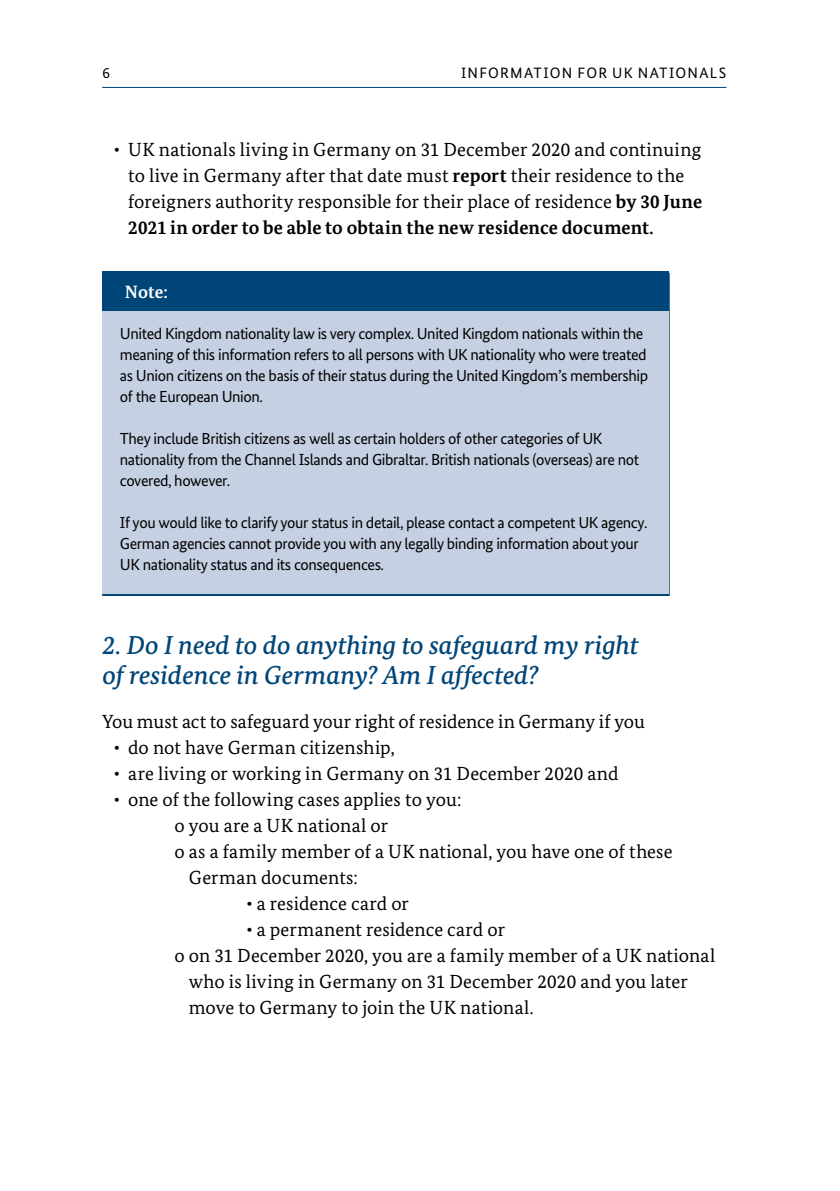
<style>
.page{position:relative;width:840px;height:1191px;background:#fff}
.page>*{position:absolute;margin:0;border:0;box-sizing:border-box;transform-origin:0 0}
.t1{font:italic 500 26px/30px "Bundes Serif";letter-spacing:-.005em;color:#004577}
.t2{font:19px/26px "Bundes Serif";letter-spacing:.005em;color:#000}
.t3{font:700 17.8px "Bundes Serif";color:#fff}
.t4{font:16px/21px "Bundes Sans";letter-spacing:-.025em;color:#000}
.t5{font:15px "Bundes Sans";letter-spacing:.08em;color:#000}
.s1{font-weight:700}
</style>
<div class="page">
<hr style="left:102px;top:87px;width:624px;height:1px;background:#004577">
<div style="left:103px;top:284px;width:565px;height:309px;background:#c6d0e3"></div>
<div style="left:103px;top:271px;width:565px;height:39px;background:#004577"></div>
<p class="t5" style="left:102px;top:64px;width:9px">6</p>
<p class="t5" style="left:461px;top:64px;width:266px">INFORMATION FOR UK NATIONALS</p>
<p class="t2" style="left:128px;top:136px;width:575px;text-indent:-14px">• UK nationals living in Germany on 31 December 2020 and continuing to live in Germany after that date must <span class="s1">report</span> their residence to the foreigners authority responsible for their place of residence <span class="s1">by 30 June 2021 in order to be able to obtain the new residence document.</span></p>
<h3 class="t3" style="left:125px;top:281px;width:44px">Note:</h3>
<p class="t4" style="left:120px;top:322px;width:529px">United Kingdom nationality law is very complex. United Kingdom nationals within the meaning of this information refers to all persons with UK nationality who were treated as Union citizens on the basis of their status during the United Kingdom’s membership of the European Union.</p>
<p class="t4" style="left:120px;top:427px;width:520px">They include British citizens as well as certain holders of other categories of UK nationality from the Channel Islands and Gibraltar. British nationals (overseas) are not covered, however.</p>
<p class="t4" style="left:120px;top:511px;width:529px">If you would like to clarify your status in detail, please contact a competent UK agency.<br>German agencies cannot provide you with any legally binding information about your<br>UK nationality status and its consequences.</p>
<h2 class="t1" style="left:102px;top:630px;width:537px">2. Do I need to do anything to safeguard my right of residence in Germany? Am I affected?</h2>
<p class="t2" style="left:102px;top:708px;width:543px">You must act to safeguard your right of residence in Germany if you</p>
<p class="t2" style="left:114px;top:734px;width:282px">• do not have German citizenship,</p>
<p class="t2" style="left:114px;top:760px;width:506px">• are living or working in Germany on 31 December 2020 and</p>
<p class="t2" style="left:114px;top:786px;width:349px">• one of the following cases applies to you:</p>
<p class="t2" style="left:174px;top:812px;width:215px">o you are a UK national or</p>
<p class="t2" style="left:189px;top:838px;width:485px;text-indent:-14px">o as a family member of a UK national, you have one of these<br>German documents:</p>
<p class="t2" style="left:246px;top:890px;width:164px">• a residence card or</p>
<p class="t2" style="left:246px;top:916px;width:260px">• a permanent residence card or</p>
<p class="t2" style="left:189px;top:942px;width:527px;text-indent:-14px">o on 31 December 2020, you are a family member of a UK national who is living in Germany on 31 December 2020 and you later move to Germany to join the UK national.</p>
</div>
